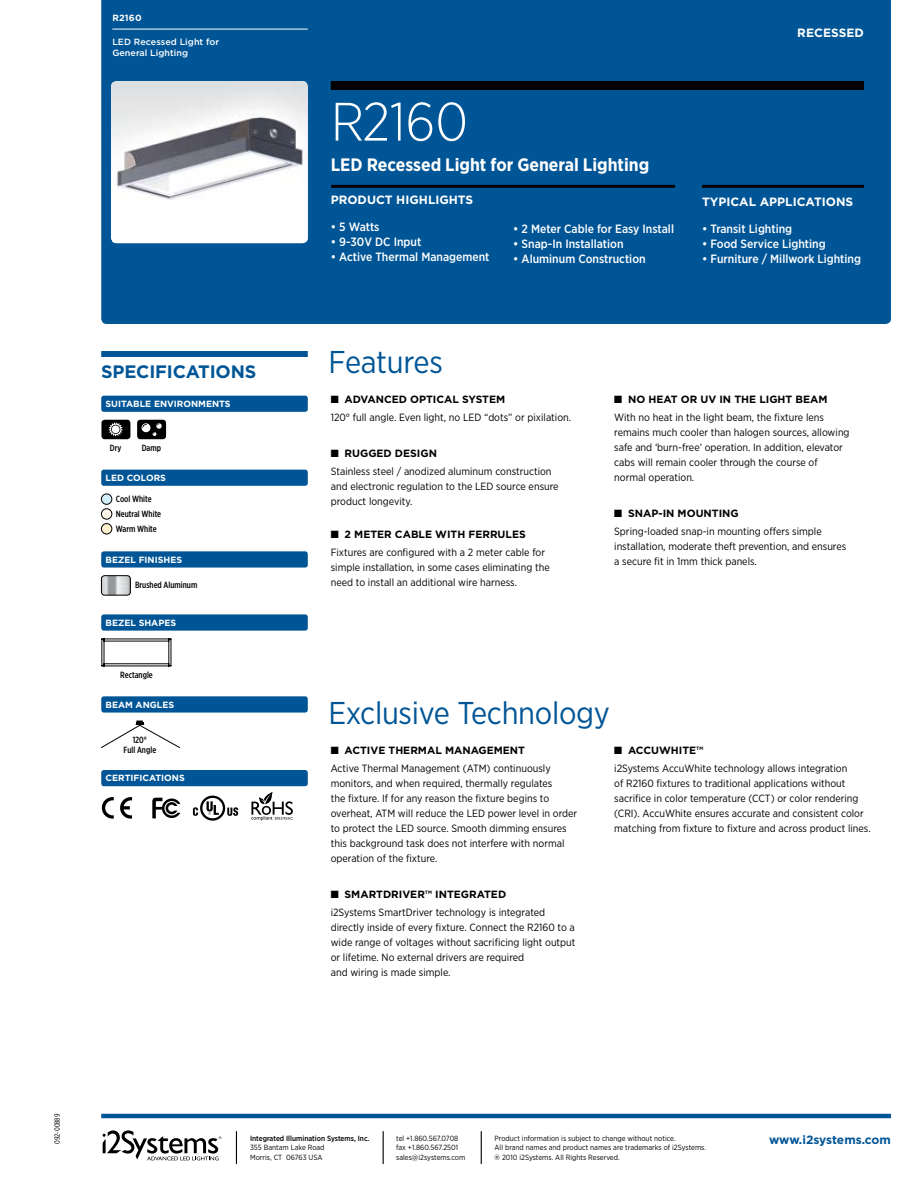
<style>
.page{position:relative;width:918px;height:1188px;background:#fff}
.page>*{position:absolute;margin:0;border:0;box-sizing:border-box;transform-origin:0 0}
.t1{font:300 54px "Gotham Narrow";letter-spacing:-.005em;color:#fff}
.t2{font:31.5px "Gotham Narrow";letter-spacing:-.01em;color:#005596}
.t3{font:700 18px "Gotham Narrow";color:#fff}
.t4{font:700 18px "Gotham";color:#005596}
.t5{font:500 12px "Gotham Narrow";color:#fff}
.t6{font:700 12px "Gotham";color:#fff}
.t7{font:700 12px "Gotham";letter-spacing:-.01em;color:#005596}
.t8{font:10.5px/15px "Gotham Narrow";color:#000}
.t9{font:700 10.5px "Gotham";color:#000}
.t10{font:700 9px "Gotham";color:#fff}
.t11{font:500 9px/15px "Gotham X Narrow";color:#000;text-align:center}
.t12{font:500 9px/11.2px "Gotham";letter-spacing:.005em;color:#fff}
.t13{font:7.5px/9.8px "Gotham Narrow";color:#000}
.t14{font:500 7.5px "Gotham Narrow";color:#000}
.t15{font:7.5px "Gotham X Narrow";letter-spacing:-.01em;color:#000}
</style>
<div class="page">
<div style="left:101px;top:0;width:790px;height:324px;background:#005596"></div>
<div style="left:331px;top:81px;width:533px;height:9px;background:#000"></div>
<img style="left:111px;top:81px;width:197px;height:162px">
<svg style="left:103px;top:1130px;width:118px;height:30px"></svg>
<hr style="left:331px;top:185px;width:344px;height:3px;background:#000">
<hr style="left:702px;top:185px;width:162px;height:3px;background:#000">
<hr style="left:112px;top:29px;width:196px;height:1px;background:#fff">
<hr style="left:101px;top:1114px;width:790px;height:4px;background:#005596">
<hr style="left:383px;top:1131px;width:1px;height:33px;background:#000">
<hr style="left:481px;top:1131px;width:1px;height:33px;background:#000">
<hr style="left:236px;top:1131px;width:1px;height:33px;background:#000">
<svg style="left:101px;top:721px;width:79px;height:27px"></svg>
<div style="left:101px;top:351px;width:207px;height:6px;background:#005596"></div>
<img style="left:101px;top:576px;width:29px;height:19px">
<div style="left:101px;top:575px;width:30px;height:20px;border:1px solid #000;border-radius:3px"></div>
<div style="left:101px;top:470px;width:207px;height:16px;background:#005596;border-radius:3px"></div>
<div style="left:101px;top:551px;width:207px;height:17px;background:#005596;border-radius:3px"></div>
<div style="left:101px;top:696px;width:207px;height:17px;background:#005596;border-radius:3px"></div>
<div style="left:101px;top:614px;width:207px;height:17px;background:#005596;border-radius:3px"></div>
<svg style="left:101px;top:639px;width:70px;height:27px"></svg>
<div style="left:101px;top:396px;width:207px;height:16px;background:#005596;border-radius:3px"></div>
<div style="left:101px;top:420px;width:29px;height:19px;background:#000;border-radius:3px"></div>
<svg style="left:108px;top:422px;width:15px;height:15px"></svg>
<div style="left:137px;top:420px;width:29px;height:19px;background:#000;border-radius:3px"></div>
<svg style="left:141px;top:423px;width:21px;height:13px"></svg>
<svg style="left:120px;top:797px;width:12px;height:22px"></svg>
<svg style="left:102px;top:797px;width:12px;height:22px"></svg>
<svg style="left:152px;top:798px;width:28px;height:20px"></svg>
<svg style="left:251px;top:792px;width:42px;height:29px"></svg>
<div style="left:101px;top:770px;width:207px;height:16px;background:#005596;border-radius:3px"></div>
<svg style="left:193px;top:796px;width:45px;height:25px"></svg>
<div style="left:101px;top:494px;width:11px;height:10px;background:#d4effc;border-radius:50%"></div>
<div style="left:101px;top:494px;width:11px;height:11px;border:1px solid #000;border-radius:50%"></div>
<div style="left:101px;top:509px;width:11px;height:10px;background:#fff7e9;border-radius:50%"></div>
<div style="left:101px;top:509px;width:11px;height:10px;border:1px solid #000;border-radius:50%"></div>
<div style="left:101px;top:524px;width:11px;height:10px;background:#ffefcf;border-radius:50%"></div>
<div style="left:101px;top:523px;width:11px;height:11px;border:1px solid #000;border-radius:50%"></div>
<p class="t10" style="left:112px;top:12px;width:31px">R2160</p>
<p class="t12" style="left:112px;top:36px;width:108px">LED Recessed Light for<br>General Lighting</p>
<h3 class="t4" style="left:101px;top:359px;width:23px">SPECI</h3>
<h3 class="t4" style="left:155px;top:359px;width:24px">FICATIONS</h3>
<p class="t10" style="left:106px;top:398px;width:13px">SUITABLE</p>
<p class="t10" style="left:154px;top:398px;width:27px">ENVIRON</p>
<p class="t10" style="left:198px;top:398px;width:15px">MENTS</p>
<p class="t11" style="left:110px;top:440px;width:13px">Dry</p>
<p class="t11" style="left:142px;top:440px;width:21px">Damp</p>
<p class="t10" style="left:106px;top:472px;width:29px">LED COLORS</p>
<p class="t11" style="left:116px;top:492px;width:47px;text-align:left">Cool White<br>Neutral White<br>Warm White</p>
<p class="t10" style="left:106px;top:553px;width:46px">BEZEL FINISHES</p>
<p class="t11" style="left:135px;top:577px;width:64px">Brushed Aluminum</p>
<p class="t10" style="left:106px;top:617px;width:41px">BEZEL SHAPES</p>
<p class="t11" style="left:120px;top:667px;width:34px">Rectangle</p>
<p class="t10" style="left:106px;top:699px;width:8px">BEA</p>
<p class="t10" style="left:125px;top:699px;width:18px">M ANGLES</p>
<p class="t11" style="left:124px;top:735px;width:34px;line-height:9.8px">120°<br>Full Angle</p>
<p class="t10" style="left:106px;top:772px;width:7px">CERTI</p>
<p class="t10" style="left:134px;top:772px;width:13px">FICATIONS</p>
<h1 class="t1" style="left:331px;top:89px;width:139px">R2160</h1>
<h3 class="t3" style="left:331px;top:153px;width:320px">LED Recessed Light for General Lighting</h3>
<p class="t6" style="left:331px;top:192px;width:144px">PRODUCT HIGHLIGHTS</p>
<p class="t5" style="left:331px;top:219px;width:50px">• 5 Watts</p>
<p class="t5" style="left:331px;top:234px;width:92px">• 9-30V DC Input</p>
<p class="t5" style="left:331px;top:249px;width:160px">• Active Thermal Management</p>
<p class="t5" style="left:513px;top:222px;width:162px">• 2 Meter Cable for Easy Install</p>
<p class="t5" style="left:513px;top:237px;width:112px">• Snap-In Installation</p>
<p class="t5" style="left:513px;top:252px;width:134px">• Aluminum Construction</p>
<p class="t6" style="left:797px;top:24px;width:68px">RECESSED</p>
<p class="t6" style="left:702px;top:194px;width:153px">TYPICAL APPLICATIONS</p>
<p class="t5" style="left:702px;top:222px;width:92px">• Transit Lighting</p>
<p class="t5" style="left:702px;top:237px;width:125px">• Food Service Lighting</p>
<p class="t5" style="left:702px;top:252px;width:161px">• Furniture / Millwork Lighting</p>
<h2 class="t2" style="left:328px;top:343px;width:116px">Features</h2>
<p class="t9" style="left:331px;top:392px;width:46px">■ ADVANCED</p>
<p class="t9" style="left:410px;top:392px;width:17px">OPTICAL</p>
<p class="t9" style="left:462px;top:392px;width:15px">SYSTE</p>
<p class="t9" style="left:496px;top:392px;width:11px">M</p>
<p class="t8" style="left:331px;top:409px;width:242px">120° full angle. Even light, no LED “dots” or pixilation.</p>
<p class="t9" style="left:331px;top:446px;width:31px">■ RUGGED</p>
<p class="t9" style="left:395px;top:446px;width:16px">DESIGN</p>
<p class="t8" style="left:331px;top:463px;width:229px">Stainless steel / anodized aluminum construction and electronic regulation to the LED source ensure product longevity.</p>
<p class="t9" style="left:331px;top:527px;width:41px">■ 2 METER</p>
<p class="t9" style="left:395px;top:527px;width:9px">CABLE</p>
<p class="t9" style="left:435px;top:527px;width:19px">WITH</p>
<p class="t9" style="left:469px;top:527px;width:15px">FERRULES</p>
<p class="t8" style="left:331px;top:544px;width:220px">Fixtures are configured with a 2 meter cable for simple installation, in some cases eliminating the need to install an additional wire harness.</p>
<p class="t9" style="left:614px;top:392px;width:50px">■ NO HEAT</p>
<p class="t9" style="left:681px;top:392px;width:62px">OR UVIN THE</p>
<p class="t9" style="left:759px;top:392px;width:14px">LIGHT</p>
<p class="t9" style="left:796px;top:392px;width:34px">BEAM</p>
<p class="t8" style="left:614px;top:409px;width:237px">With no heat in the light beam, the fixture lens remains much cooler than halogen sources, allowing safe and ‘burn-free’ operation. In addition, elevator cabs will remain cooler through the course of normal operation.</p>
<p class="t9" style="left:614px;top:506px;width:30px">■ SNAP</p>
<p class="t9" style="left:658px;top:506px;width:82px">-IN MOUNTING</p>
<p class="t8" style="left:614px;top:523px;width:234px">Spring-loaded snap-in mounting offers simple installation, moderate theft prevention, and ensures a secure fit in 1mm thick panels.</p>
<h2 class="t2" style="left:328px;top:694px;width:283px">Exclusive Technology</h2>
<p class="t9" style="left:331px;top:743px;width:73px">■ ACTIVE THER</p>
<p class="t9" style="left:418px;top:743px;width:36px">MAL MANAGE</p>
<p class="t9" style="left:494px;top:743px;width:18px">MENT</p>
<p class="t8" style="left:331px;top:761px;width:248px">Active Thermal Management (ATM) continuously monitors, and when required, thermally regulates<br>the fixture. If for any reason the fixture begins to overheat, ATM will reduce the LED power level in order to protect the LED source. Smooth dimming ensures this background task does not interfere with normal operation of the fixture.</p>
<p class="t9" style="left:331px;top:888px;width:39px">■ SMART</p>
<p class="t9" style="left:383px;top:888px;width:65px">DRIVER™ INTEGRATED</p>
<p class="t8" style="left:331px;top:905px;width:246px">i2Systems SmartDriver technology is integrated directly inside of every fixture. Connect the R2160 to a wide range of voltages without sacrificing light output or lifetime. No external drivers are required<br>and wiring is made simple.</p>
<p class="t9" style="left:614px;top:744px;width:30px">■ ACCU</p>
<p class="t9" style="left:659px;top:744px;width:19px">WHITE</p>
<p class="t9" style="left:696px;top:744px;width:9px">™</p>
<p class="t8" style="left:614px;top:761px;width:258px">i2Systems AccuWhite technology allows integration<br>of R2160 fixtures to traditional applications without sacrifice in color temperature (CCT) or color rendering (CRI). AccuWhite ensures accurate and consistent color matching from fixture to fixture and across product lines.</p>
<p class="t15" style="left:53px;top:1144px;width:31px;rotate:-90deg">092-00889</p>
<p class="t14" style="left:250px;top:1133px;width:121px">Integrated Illumination Systems, Inc.</p>
<p class="t7" style="left:769px;top:1132px;width:123px">WWW.I2SYSTEMS.COM</p>
<p class="t13" style="left:250px;top:1143px;width:76px">355 Bantam Lake Road<br>Morris, CT 06763 USA</p>
<p class="t13" style="left:396px;top:1133px;width:71px">tel +1.860.567.0708 fax +1.860.567.2501 sales@i2systems.com</p>
<p class="t13" style="left:495px;top:1133px;width:213px">Product information is subject to change without notice.<br>All brand names and product names are trademarks of i2Systems. ® 2010 i2Systems. All Rights Reserved.</p>
</div>
